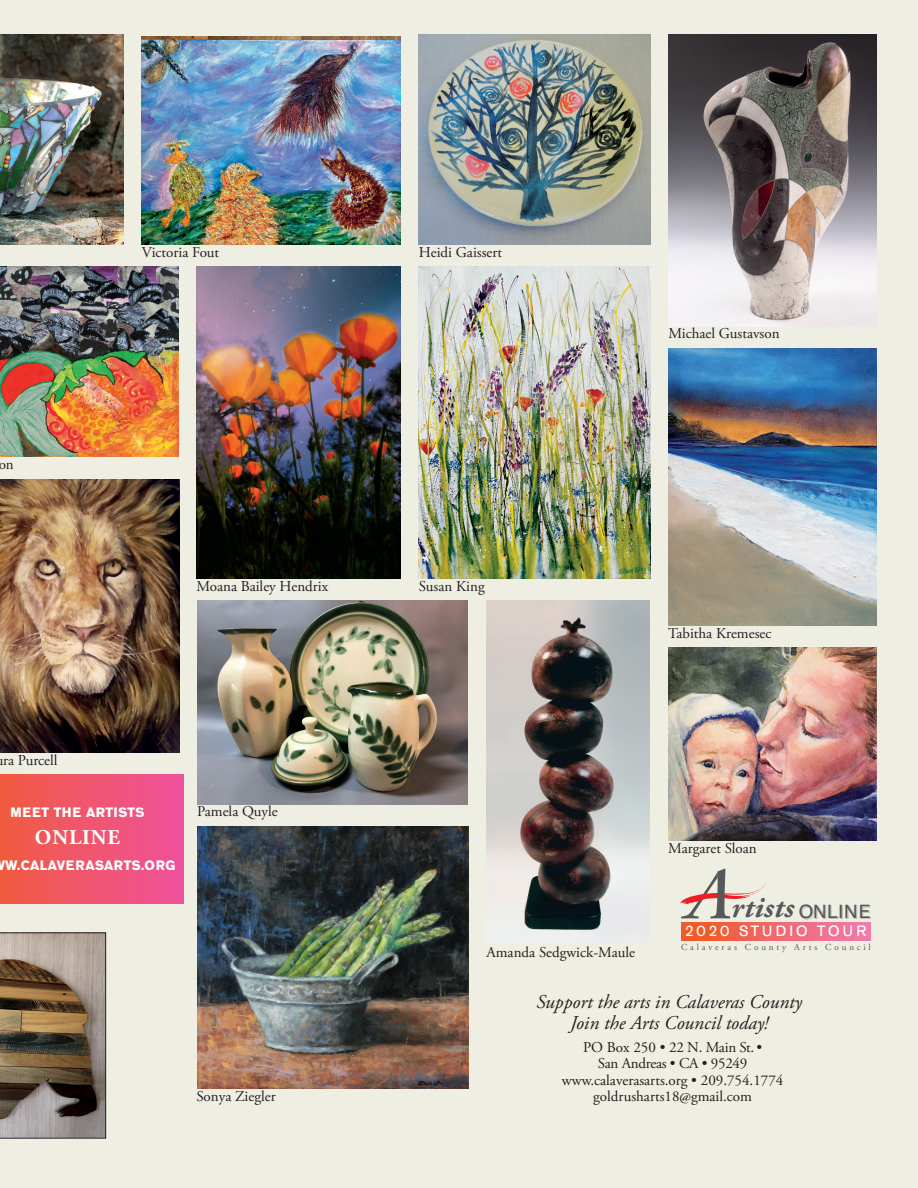
<style>
.page{position:relative;width:918px;height:1188px;background:#efeee3}
.page>*{position:absolute;margin:0;border:0;box-sizing:border-box;transform-origin:0 0}
.t1{font:italic 700 30.15px "Adobe Garamond Pro";letter-spacing:.01em;color:#57585a}
.t2{font:700 21px "Adobe Garamond Pro";letter-spacing:.045em;color:#fff}
.Names{font:italic 19.5px/21px "Adobe Garamond Pro";color:#231f20;text-align:center}
.Names-2{font:15px/16.5px "Adobe Garamond Pro";color:#231f20;text-align:center}
.t3{font:14.85px "AG Old Face";letter-spacing:.19em;color:#fff}
.t4{font:700 13.5px "AG Old Face";letter-spacing:.03em;color:#fff}
.t5{font:9.15px "Adobe Garamond Pro";letter-spacing:.31em;color:#57585a}
.s1{font-family:"AG Old Face Shaded";font-weight:400;font-style:normal;font-size:18.75px}
</style>
<div class="page">
<img style="left:0;top:34px;width:124px;height:211px">
<svg style="left:0;top:932px;width:106px;height:207px;background:#7f7060"></svg>
<div style="left:0;top:775px;width:184px;height:129px;background:linear-gradient(to right,#f05b41,#ef519c)"></div>
<img style="left:196px;top:267px;width:205px;height:311px">
<img style="left:0;top:266px;width:179px;height:191px">
<img style="left:0;top:479px;width:179px;height:274px">
<img style="left:419px;top:34px;width:231px;height:211px">
<img style="left:197px;top:826px;width:271px;height:262px">
<img style="left:142px;top:36px;width:259px;height:209px">
<img style="left:419px;top:267px;width:231px;height:311px">
<img style="left:668px;top:648px;width:208px;height:193px">
<img style="left:668px;top:35px;width:208px;height:291px">
<img style="left:668px;top:348px;width:208px;height:278px">
<img style="left:197px;top:600px;width:271px;height:204px">
<img style="left:486px;top:600px;width:164px;height:344px">
<div style="left:681px;top:922px;width:190px;height:19px;background:linear-gradient(to right,#f0571e,#ee7bb5)"></div>
<svg style="left:680px;top:869px;width:87px;height:49px"></svg>
<p class="Names-2" style="left:-2px;top:457px;width:17px">on</p>
<p class="Names-2" style="left:3px;top:752px;width:56px">ra Purcell</p>
<p class="Names-2" style="left:142px;top:244px;width:79px">Victoria Fout</p>
<p class="Names-2" style="left:196px;top:578px;width:133px">Moana Bailey Hendrix</p>
<p class="t4" style="left:10px;top:804px;width:136px">MEET THE ARTISTS</p>
<h2 class="t2" style="left:35px;top:825px;width:87px">ONLINE</h2>
<p class="t4" style="left:5px;top:857px;width:172px">W.CALAVERASARTS.ORG</p>
<p class="Names-2" style="left:197px;top:804px;width:82px">Pamela Quyle</p>
<p class="Names-2" style="left:196px;top:1089px;width:81px">Sonya Ziegler</p>
<p class="Names-2" style="left:419px;top:244px;width:85px">Heidi Gaissert</p>
<p class="Names-2" style="left:668px;top:326px;width:113px">Michael Gustavson</p>
<p class="Names-2" style="left:419px;top:578px;width:67px">Susan King</p>
<p class="Names-2" style="left:668px;top:625px;width:105px">Tabitha Kremesec</p>
<p class="Names-2" style="left:486px;top:945px;width:150px">Amanda Sedgwick-Maule</p>
<p class="Names-2" style="left:668px;top:841px;width:90px">Margaret Sloan</p>
<p class="t1" style="left:732px;top:890px;width:141px">rtists <span class="s1">ONLINE</span></p>
<p class="t3" style="left:685px;top:923px;width:183px">2020 STUDIO TOUR</p>
<p class="t5" style="left:681px;top:942px;width:191px">Calaveras County Arts Council</p>
<p class="Names" style="left:536px;top:991px;width:267px">Support the arts in Calaveras County<br>Join the Arts Council today!</p>
<p class="Names-2" style="left:562px;top:1040px;width:223px">PO Box 250 • 22 N. Main St. •<br>San Andreas • CA • 95249 www.calaverasarts.org • 209.754.1774 goldrusharts18@gmail.com</p>
</div>
